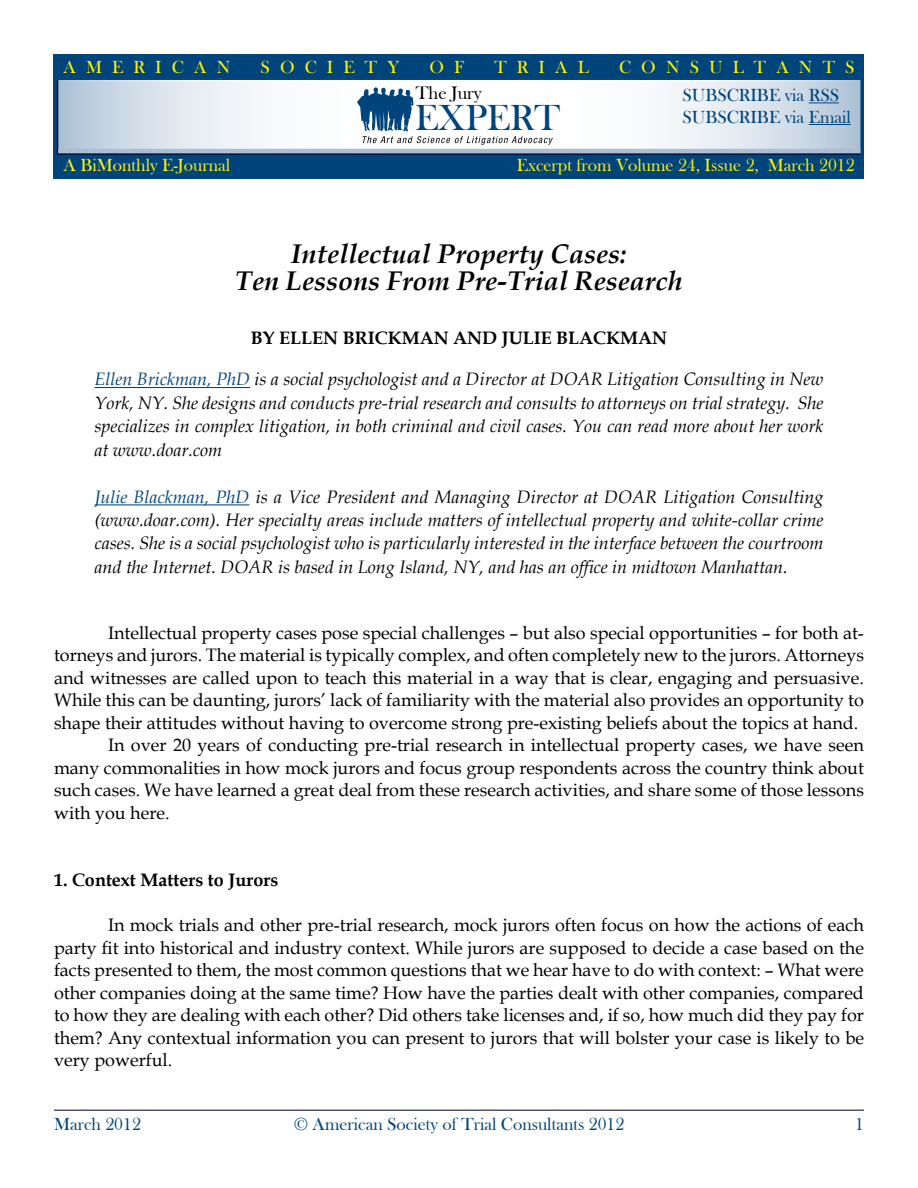
<style>
.page{position:relative;width:918px;height:1188px;background:#fff}
.page>*{position:absolute;margin:0;border:0;box-sizing:border-box;transform-origin:0 0}
.t1{font:37.35px "Bask Old Face";color:#00447c}
.t2{font:italic 700 27px/27px "Book Antiqua";color:#000;text-align:center}
.t3{font:18.6px "Bask Old Face";color:#000}
.t4{font:18px/22.5px "Book Antiqua";color:#000;text-align:justify}
.t5{font:italic 18px/23.4px "Book Antiqua";color:#000;text-align:justify}
.t6{font:18px "Bask Old Face";color:#fff200}
.t7{font:18px/21.6px "Bask Old Face";color:#00447c}
.t8{font:700 18px "Book Antiqua";color:#000}
.s1{color:#00447c}
</style>
<div class="page">
<div style="left:54px;top:55px;width:810px;height:124px;background:#00447c"></div>
<svg style="left:61px;top:83px;width:796px;height:66px;background:#e4ebf1"></svg>
<div style="left:58px;top:80px;width:802px;height:74px;border:2px solid #fff"></div>
<hr style="left:809px;top:103px;width:30px;height:1px;background:#00447c">
<hr style="left:809px;top:124px;width:42px;height:1px;background:#00447c">
<svg style="left:357px;top:87px;width:196px;height:58px;background:#d1dce4"></svg>
<hr style="left:57px;top:80px;width:1px;height:74px;background:#000027">
<hr style="left:57px;top:153px;width:804px;height:2px;background:#000027">
<hr style="left:58px;top:149px;width:802px;height:4px;background:#aabfd4">
<hr style="left:54px;top:1110px;width:810px;height:1px;background:#000027">
<hr style="left:94px;top:387px;width:156px;height:1px;background:#00447c">
<hr style="left:94px;top:504px;width:156px;height:1px;background:#00447c">
<p class="t6" style="left:63px;top:57px;width:168px">A M E R I C A N</p>
<p class="t6" style="left:261px;top:57px;width:140px">S O C I E T Y</p>
<p class="t6" style="left:430px;top:57px;width:36px">O F</p>
<p class="t6" style="left:494px;top:57px;width:96px">T R I A L</p>
<p class="t6" style="left:619px;top:57px;width:237px">C O N S U L T A N T S</p>
<p class="t6" style="left:63px;top:155px;width:168px">A BiMonthly E-Journal</p>
<p class="t3" style="left:416px;top:82px;width:67px">The Jury</p>
<h1 class="t1" style="left:415px;top:97px;width:146px">EXPERT</h1>
<p class="t7" style="left:682px;top:85px;width:170px">SUBSCRIBE via RSS<br>SUBSCRIBE via Email</p>
<p class="t6" style="left:517px;top:155px;width:339px">Excerpt from Volume 24, Issue 2, March 2012</p>
<h2 class="t2" style="left:236px;top:240px;width:448px">Intellectual Property Cases:<br>Ten Lessons From Pre-Trial Research</h2>
<p class="t8" style="left:251px;top:325px;width:418px">BY ELLEN BRICKMAN AND JULIE BLACKMAN</p>
<p class="t5" style="left:95px;top:367px;width:731px"><span class="s1">Ellen Brickman, PhD</span> is a social psychologist and a Director at DOAR Litigation Consulting in New York, NY. She designs and conducts pre-trial research and consults to attorneys on trial strategy. She specializes in complex litigation, in both criminal and civil cases. You can read more about her work at www.doar.com</p>
<p class="t5" style="left:95px;top:484px;width:731px"><span class="s1">Julie Blackman, PhD</span> is a Vice President and Managing Director at DOAR Litigation Consulting (www.doar.com). Her specialty areas include matters of intellectual property and white-collar crime cases. She is a social psychologist who is particularly interested in the interface between the courtroom and the Internet. DOAR is based in Long Island, NY, and has an office in midtown Manhattan.</p>
<p class="t4" style="left:108px;top:621px;width:757px">Intellectual property cases pose special challenges – but also special opportunities – for both at-</p>
<p class="t4" style="left:54px;top:643px;width:812px">torneys and jurors. The material is typically complex, and often completely new to the jurors. Attorneys</p>
<p class="t4" style="left:54px;top:666px;width:812px">and witnesses are called upon to teach this material in a way that is clear, engaging and persuasive.</p>
<p class="t4" style="left:54px;top:688px;width:811px">While this can be daunting, jurors’ lack of familiarity with the material also provides an opportunity to</p>
<p class="t4" style="left:54px;top:711px;width:806px">shape their attitudes without having to overcome strong pre-existing beliefs about the topics at hand.</p>
<p class="t4" style="left:108px;top:733px;width:757px">In over 20 years of conducting pre-trial research in intellectual property cases, we have seen</p>
<p class="t4" style="left:54px;top:756px;width:811px">many commonalities in how mock jurors and focus group respondents across the country think about</p>
<p class="t4" style="left:54px;top:778px;width:812px">such cases. We have learned a great deal from these research activities, and share some of those lessons</p>
<p class="t4" style="left:54px;top:801px;width:117px">with you here.</p>
<p class="t8" style="left:54px;top:868px;width:226px">1. CONTEXT MATTERS TO JURORS</p>
<p class="t4" style="left:54px;top:913px;width:812px;text-indent:54px">In mock trials and other pre-trial research, mock jurors often focus on how the actions of each party fit into historical and industry context. While jurors are supposed to decide a case based on the facts presented to them, the most common questions that we hear have to do with context: – What were other companies doing at the same time? How have the parties dealt with other companies, compared to how they are dealing with each other? Did others take licenses and, if so, how much did they pay for them? Any contextual information you can present to jurors that will bolster your case is likely to be very powerful.</p>
<p class="t7" style="left:54px;top:1114px;width:88px">March 2012</p>
<p class="t7" style="left:294px;top:1114px;width:332px">© American Society of Trial Consultants 2012</p>
<p class="t7" style="left:855px;top:1114px;width:10px">1</p>
</div>
